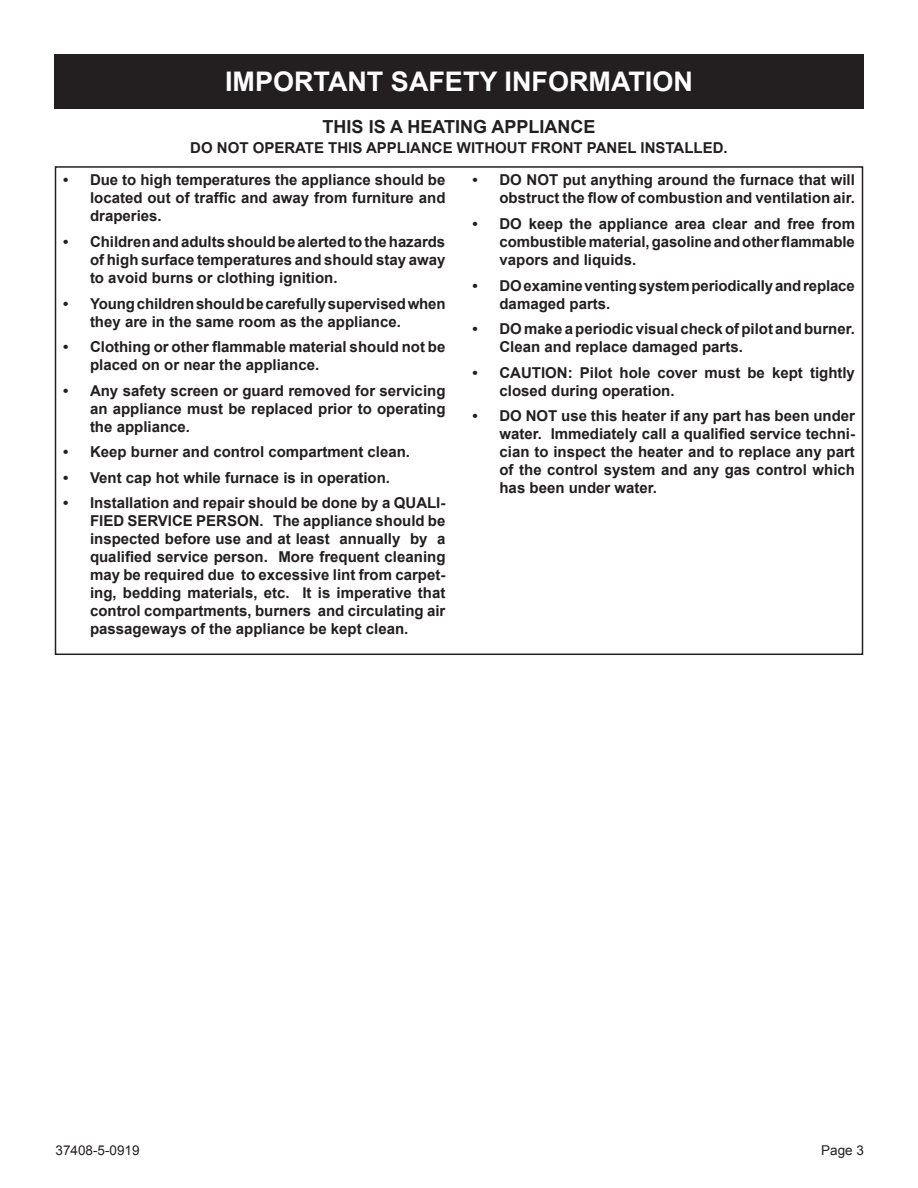
<style>
.page{position:relative;width:918px;height:1188px;background:#fff}
.page>*{position:absolute;margin:0;border:0;box-sizing:border-box;transform-origin:0 0}
.t1{font:700 27px "Arial";color:#fff}
.t2{font:700 18px "Arial";color:#231f20}
.t3{font:700 15px/18px "Arial";color:#231f20;text-align:justify}
.t4{font:13.5px "Arial";color:#231f20}
</style>
<div class="page">
<div style="left:54px;top:54px;width:810px;height:54px;background:#231f20"></div>
<h1 class="t1" style="left:225px;top:63px;width:68px">IMPORTANT</h1>
<h1 class="t1" style="left:391px;top:63px;width:237px">SAFETY INFORMATION</h1>
<p class="t2" style="left:323px;top:115px;width:182px">This Is a Heating App</p>
<p class="t2" style="left:528px;top:115px;width:68px">liance</p>
<p class="t3" style="left:190px;top:139px;width:187px">Do Not Operate Th is App</p>
<p class="t3" style="left:397px;top:139px;width:332px">liance Without Front Panel Installed.</p>
<p class="t3" style="left:90px;top:172px;width:357px;text-indent:-27px">• Due to high temperatures the appliance should be located out of traffic and away from furniture and draperies.</p>
<p class="t3" style="left:90px;top:233px;width:357px;text-indent:-27px">• Children and adults should be alerted to the hazards of high surface temperatures and should stay away to avoid burns or clothing ignition.</p>
<p class="t3" style="left:90px;top:295px;width:357px;text-indent:-27px">• Young children should be carefully supervised when they are in the same room as the appliance.</p>
<p class="t3" style="left:90px;top:338px;width:357px;text-indent:-27px">• Clothing or other flammable material should not be placed on or near the appliance.</p>
<p class="t3" style="left:90px;top:382px;width:357px;text-indent:-27px">• Any safety screen or guard removed for servicing an appliance must be replaced prior to operating the appliance.</p>
<p class="t3" style="left:63px;top:443px;width:349px">• Keep burner and control compartment clean.</p>
<p class="t3" style="left:63px;top:469px;width:329px">• Vent cap hot while furnace is in operation.</p>
<p class="t3" style="left:90px;top:495px;width:357px;text-indent:-27px">• Installation and repair should be done by a quali&shy;fied service person. The appliance should be inspected before use and at least annually by a qualified service person. More frequent cleaning may be required due to excessive lint from carpet&shy;ing, bedding materials, etc. It is imperative that control compartments, burners and circulating air passageways of the appliance be kept clean.</p>
<p class="t3" style="left:472px;top:172px;width:384px;text-align:right">• Do not put anything around the furnace that will obstruct the flow of combustion and ventilation air.</p>
<p class="t3" style="left:500px;top:215px;width:357px;text-indent:-27px">• Do keep the appliance area clear and free from combustible material, gasoline and other flammable vapors and liquids.</p>
<p class="t3" style="left:500px;top:277px;width:357px;text-indent:-27px">• Do examine venting system periodically and replace damaged parts.</p>
<p class="t3" style="left:500px;top:320px;width:357px;text-indent:-27px">• Do make a periodic visual check of pilot and burner.<br>Clean and replace damaged parts.</p>
<p class="t3" style="left:500px;top:364px;width:357px;text-indent:-27px">• CAUTION : Pilot hole cover must be kept tightly closed during operation.</p>
<p class="t3" style="left:500px;top:407px;width:357px;text-indent:-27px">• Do not use this heater if any part has been under water. Immediately call a qualified service techni&shy;cian to inspect the heater and to replace any part of the control system and any gas control which has been under water.</p>
<p class="t4" style="left:56px;top:1142px;width:86px">37408-5-0919</p>
<p class="t4" style="left:821px;top:1142px;width:44px">Page 3</p>
</div>
